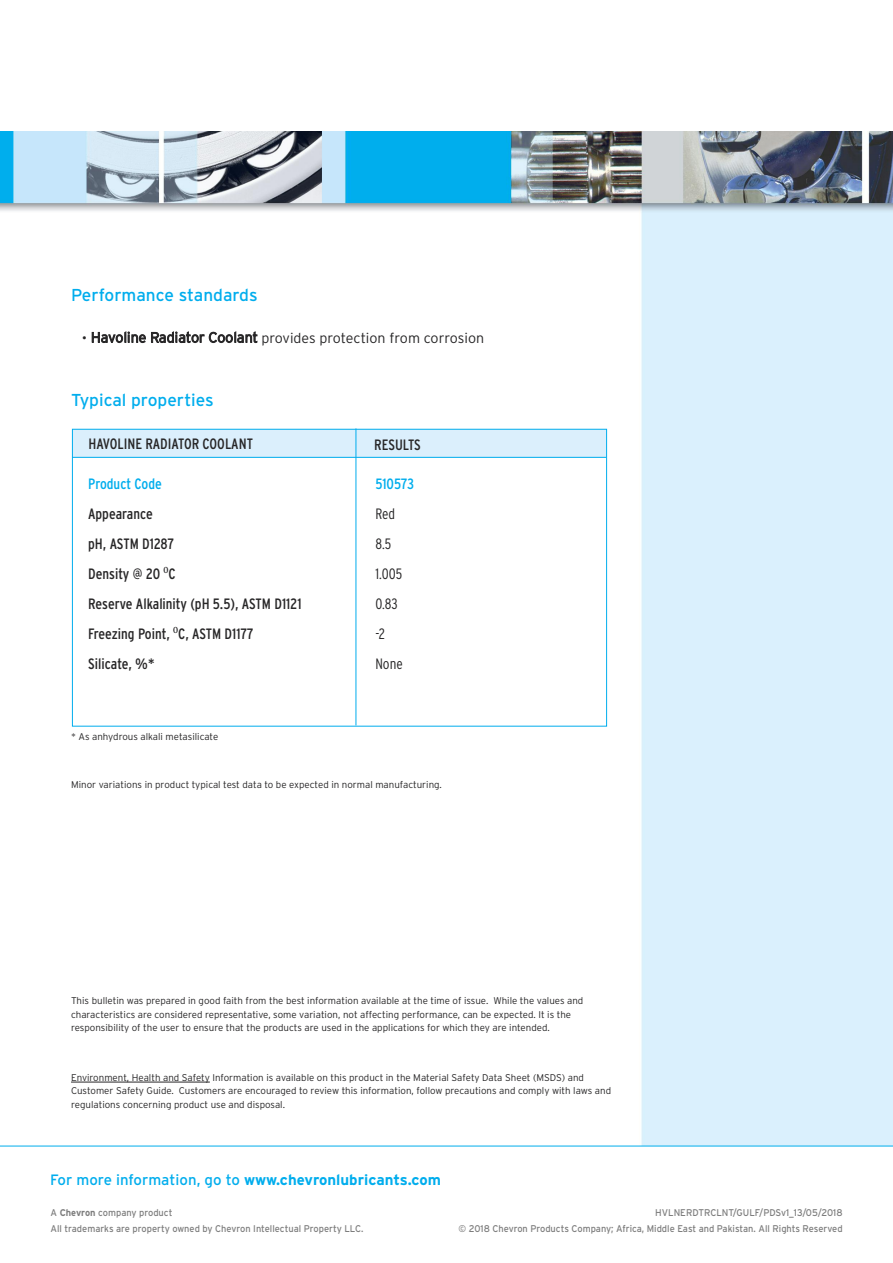
<style>
.page{position:relative;width:893px;height:1263px;background:#fff}
.page>*{position:absolute;margin:0;border:0;box-sizing:border-box;transform-origin:0 0}
.t1{font:17.25px "Interstate";color:#00aded}
.t2{font:condensed 15px/30px "Interstate";color:#272627}
.t3{font:700 15px "Interstate";color:#00aded}
.t4{font:300 condensed 15px/30px "Interstate";color:#272627}
.t5{font:condensed 15px "Interstate";color:#00aded}
.t6{font:300 14.25px "Interstate";color:#272627}
.t7{font:300 9.75px/13.5px "Interstate";color:#272627}
.t8{font:9.75px/16px "Interstate";color:#7d7d7d;text-align:right;scale:.95 1}
.s1{font-family:"Adobe Caslon Pro";font-stretch:normal}
.s2{font-weight:400}
.s3{font-weight:700}
</style>
<div class="page">
<img style="left:0;top:132px;width:893px;height:1014px">
<hr style="left:0;top:1146px;width:893px;height:1px;background:#00aded">
<hr style="left:71px;top:1082px;width:139px;height:1px;background:#272627">
<div style="left:73px;top:429px;width:534px;height:28px;background:#dbeffc"></div>
<div style="left:72px;top:429px;width:535px;height:297px;border:1px solid #00aded"></div>
<hr style="left:356px;top:428px;width:1px;height:297px;background:#00aded">
<hr style="left:72px;top:457px;width:534px;height:1px;background:#00aded">
<h1 class="t1" style="left:71px;top:285px;width:188px">Performance standards</h1>
<h3 class="t6" style="left:82px;top:329px;width:404px">• Havoline Radiator Coolant provides protection from corrosion</h3>
<h1 class="t1" style="left:71px;top:390px;width:144px">Typical properties</h1>
<h2 class="t2" style="left:88px;top:429px;width:166px">HAVOLINE RADIATOR COOLANT</h2>
<h2 class="t2" style="left:374px;top:429px;width:48px">RESULTS</h2>
<h2 class="t5" style="left:88px;top:475px;width:75px">Product Code</h2>
<h2 class="t2" style="left:88px;top:499px;width:215px">Appearance<br>pH, ASTM D1287<br>Density @ 20 <span class="s1">0</span>C<br>Reserve Alkalinity (pH 5.5), ASTM D1121<br>Freezing Point, <span class="s1">0</span>C, ASTM D1177<br>Silicate, %*</h2>
<h2 class="t5" style="left:375px;top:475px;width:40px">510573</h2>
<h2 class="t4" style="left:375px;top:499px;width:29px">Red<br>8.5<br>1.005<br>0.83 -2<br>None</h2>
<p class="t7" style="left:71px;top:730px;width:149px">* As anhydrous alkali metasilicate</p>
<p class="t7" style="left:71px;top:778px;width:372px">Minor variations in product typical test data to be expected in normal manufacturing.</p>
<p class="t7" style="left:71px;top:994px;width:514px">This bulletin was prepared in good faith from the best information available at the time of issue. While the values and characteristics are considered representative, some variation, not affecting performance, can be expected. It is the responsibility of the user to ensure that the products are used in the applications for which they are intended.</p>
<p class="t7" style="left:71px;top:1071px;width:542px">Environment, Health and Safety Information is available on this product in the Material Safety Data Sheet (MSDS) and<br>Customer Safety Guide. Customers are encouraged to review this information, follow precautions and comply with laws and regulations concerning product use and disposal.</p>
<h2 class="t3" style="left:50px;top:1170px;width:392px"><span class="s2">For more information, go to</span> www.chevronlubricants.com</h2>
<p class="t8" style="left:51px;top:1204px;width:331px;text-align:left">A <span class="s3">Chevron</span> company product<br>All trademarks are property owned by Chevron Intellectual Property LLC.</p>
<p class="t8" style="left:458px;top:1204px;width:406px">HVLNERDTRCLNT/GULF/PDSv1_13/05/2018<br>© 2018 Chevron Products Company; Africa, Middle East and Pakistan. All Rights Reserved</p>
</div>
